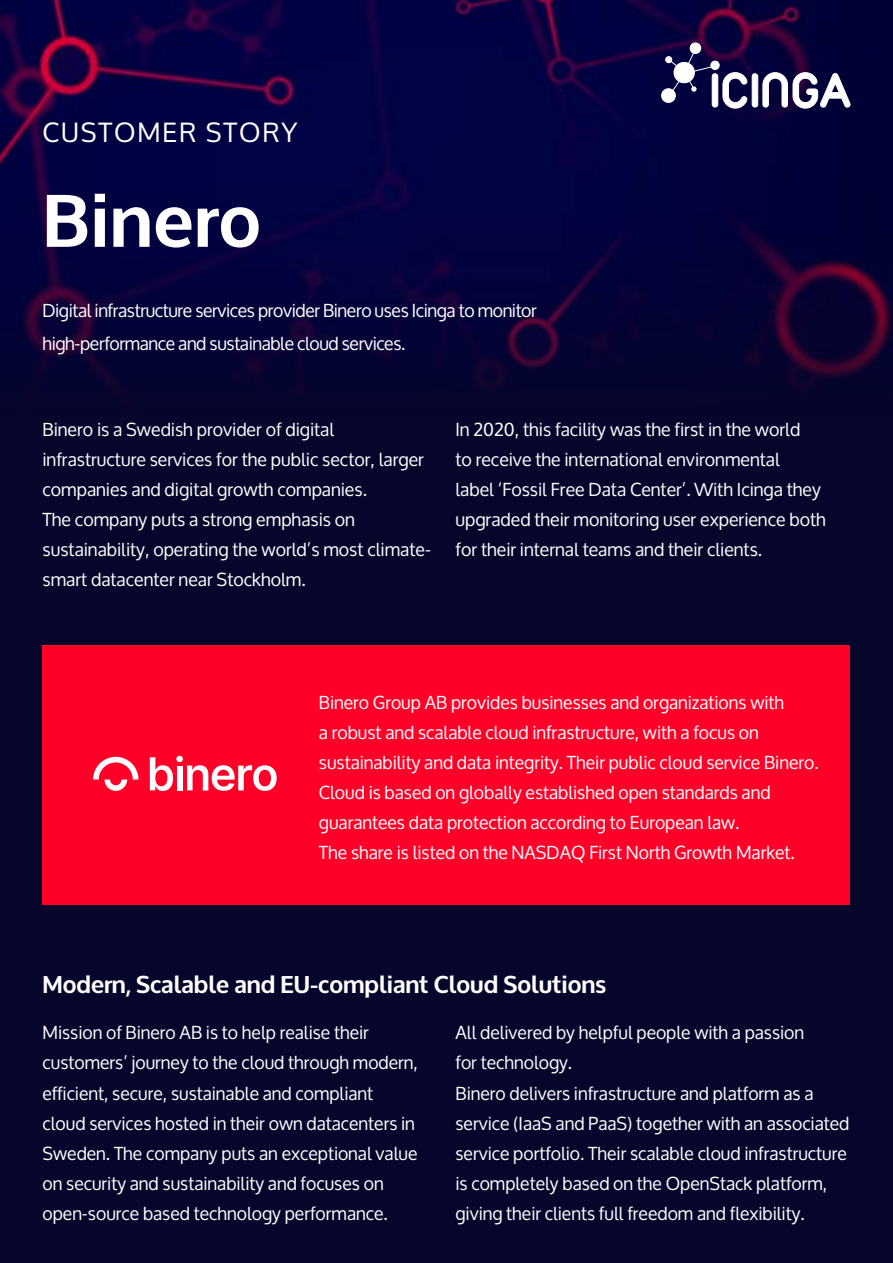
<style>
.page{position:relative;width:893px;height:1263px;background:#06062c}
.page>*{position:absolute;margin:0;border:0;box-sizing:border-box;transform-origin:0 0}
.t1{font:700 73.5px "Oxygen";letter-spacing:.01em;color:#fff}
.t2{font:26.55px "Oxygen";letter-spacing:.07em;color:#fff}
.t3{font:700 24px "Oxygen";color:#fff}
.t4{font:18px/30px "Oxygen";color:#fff}
.t5{font:18px/33px "Oxygen";letter-spacing:-.02em;color:#fff}
</style>
<div class="page">
<img style="left:0;top:0;width:892px;height:389px">
<div style="left:661px;top:88px;width:15px;height:15px;background:#fff;border-radius:50%"></div>
<div style="left:661px;top:88px;width:15px;height:15px;border:1px solid #fff;border-radius:50%"></div>
<svg style="left:665px;top:43px;width:185px;height:66px"></svg>
<div style="left:43px;top:645px;width:807px;height:259px;background:#ff0028"></div>
<svg style="left:93px;top:757px;width:45px;height:34px"></svg>
<svg style="left:150px;top:756px;width:127px;height:35px"></svg>
<h2 class="t2" style="left:43px;top:117px;width:257px">CUSTOMER STORY</h2>
<h1 class="t1" style="left:43px;top:175px;width:220px">Binero</h1>
<p class="t5" style="left:43px;top:294px;width:496px">Digital infrastructure services provider Binero uses Icinga to monitor high-performance and sustainable cloud services.</p>
<p class="t4" style="left:43px;top:415px;width:390px">Binero is a Swedish provider of digital infrastructure services for the public sector, larger companies and digital growth companies.<br>The company puts a strong emphasis on sustainability, operating the world’s most climate&shy;smart datacenter near Stockholm.</p>
<p class="t4" style="left:455px;top:415px;width:372px">In 2020, this facility was the first in the world<br>to receive the international environmental<br>label ‘Fossil Free Data Center’. With Icinga they upgraded their monitoring user experience both for their internal teams and their clients.</p>
<p class="t4" style="left:319px;top:688px;width:501px">Binero Group AB provides businesses and organizations with<br>a robust and scalable cloud infrastructure, with a focus on sustainability and data integrity. Their public cloud service Binero.<br>Cloud is based on globally established open standards and guarantees data protection according to European law.<br>The share is listed on the NASDAQ First North Growth Market.</p>
<h3 class="t3" style="left:43px;top:969px;width:565px">Modern, Scalable and EU-compliant Cloud Solutions</h3>
<p class="t4" style="left:43px;top:1018px;width:377px">Mission of Binero AB is to help realise their customers’ journey to the cloud through modern, efficient, secure, sustainable and compliant cloud services hosted in their own datacenters in Sweden. The company puts an exceptional value on security and sustainability and focuses on open-source based technology performance.</p>
<p class="t4" style="left:455px;top:1018px;width:395px">All delivered by helpful people with a passion<br>for technology.<br>Binero delivers infrastructure and platform as a service (IaaS and PaaS) together with an associated service portfolio. Their scalable cloud infrastructure is completely based on the OpenStack platform, giving their clients full freedom and flexibility.</p>
</div>
